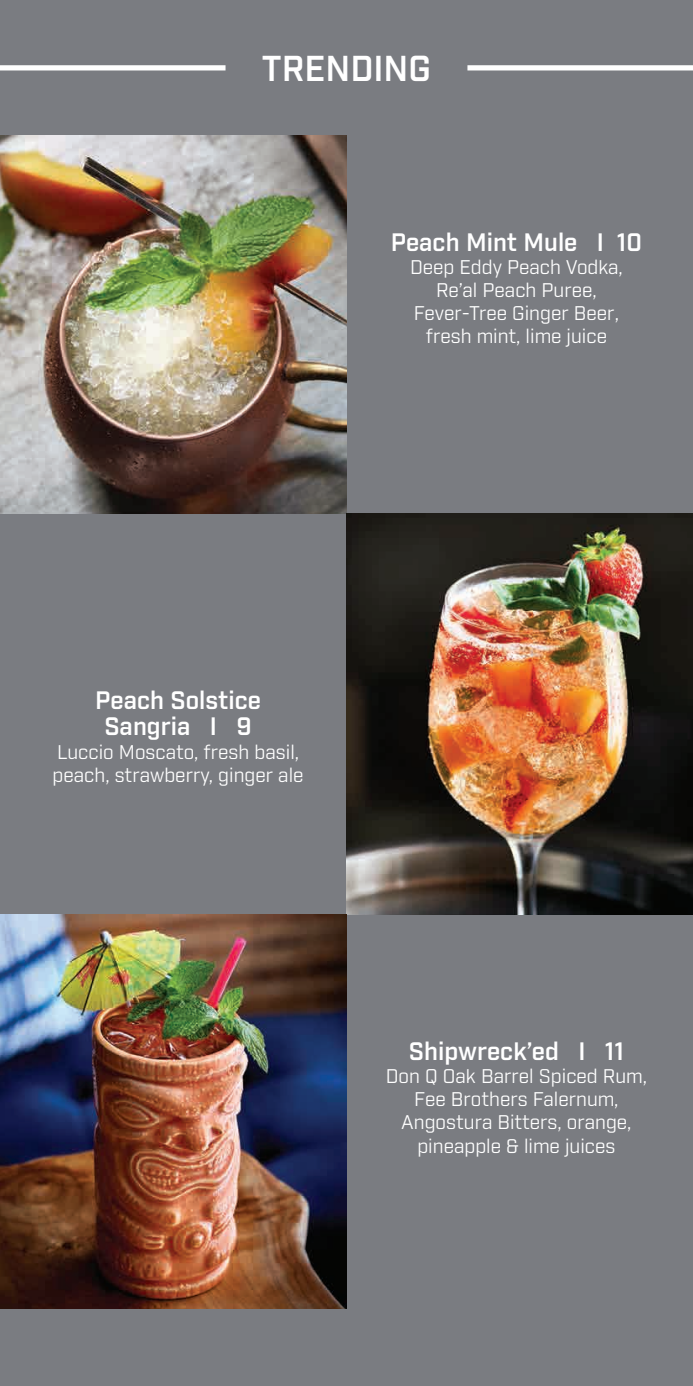
<style>
.page{position:relative;width:693px;height:1386px;background:#7a7c81}
.page>*{position:absolute;margin:0;border:0;box-sizing:border-box;transform-origin:0 0}
.t1{font:600 35px "Industry";color:#fff}
.t2{font:600 24.5px "Industry";color:#fff}
.t3{font:19.25px/23.1px "Industry";color:#fff}
</style>
<div class="page">
<div style="left:467px;top:65px;width:226px;height:5px;background:#fff"></div>
<div style="left:0;top:65px;width:226px;height:5px;background:#fff"></div>
<img style="left:0;top:135px;width:346px;height:378px">
<img style="left:347px;top:513px;width:346px;height:401px">
<img style="left:0;top:914px;width:346px;height:395px">
<p class="t1" style="left:262px;top:47px;width:171px">TRENDING</p>
<p class="t2" style="left:391px;top:227px;width:253px">Peach Mint Mule I 10</p>
<p class="t3" style="left:410px;top:256px;width:214px">Deep Eddy Peach Vodka,</p>
<p class="t3" style="left:436px;top:279px;width:162px">Re’al Peach Puree,</p>
<p class="t3" style="left:414px;top:302px;width:207px">Fever-Tree Ginger Beer,</p>
<p class="t3" style="left:426px;top:325px;width:183px">fresh mint, lime juice</p>
<p class="t2" style="left:95px;top:686px;width:167px">Peach Solstice</p>
<p class="t2" style="left:104px;top:712px;width:149px">Sangria I 9</p>
<p class="t3" style="left:53px;top:741px;width:252px">Luccio Moscato, fresh basil, peach, strawberry, ginger ale</p>
<p class="t2" style="left:409px;top:1037px;width:217px">Shipwreck’ed I 11</p>
<p class="t3" style="left:386px;top:1065px;width:263px;text-align:center">Don Q Oak Barrel Spiced Rum,<br>Fee Brothers Falernum,<br>Angostura Bitters, orange, pineapple &amp; lime juices</p>
</div>
